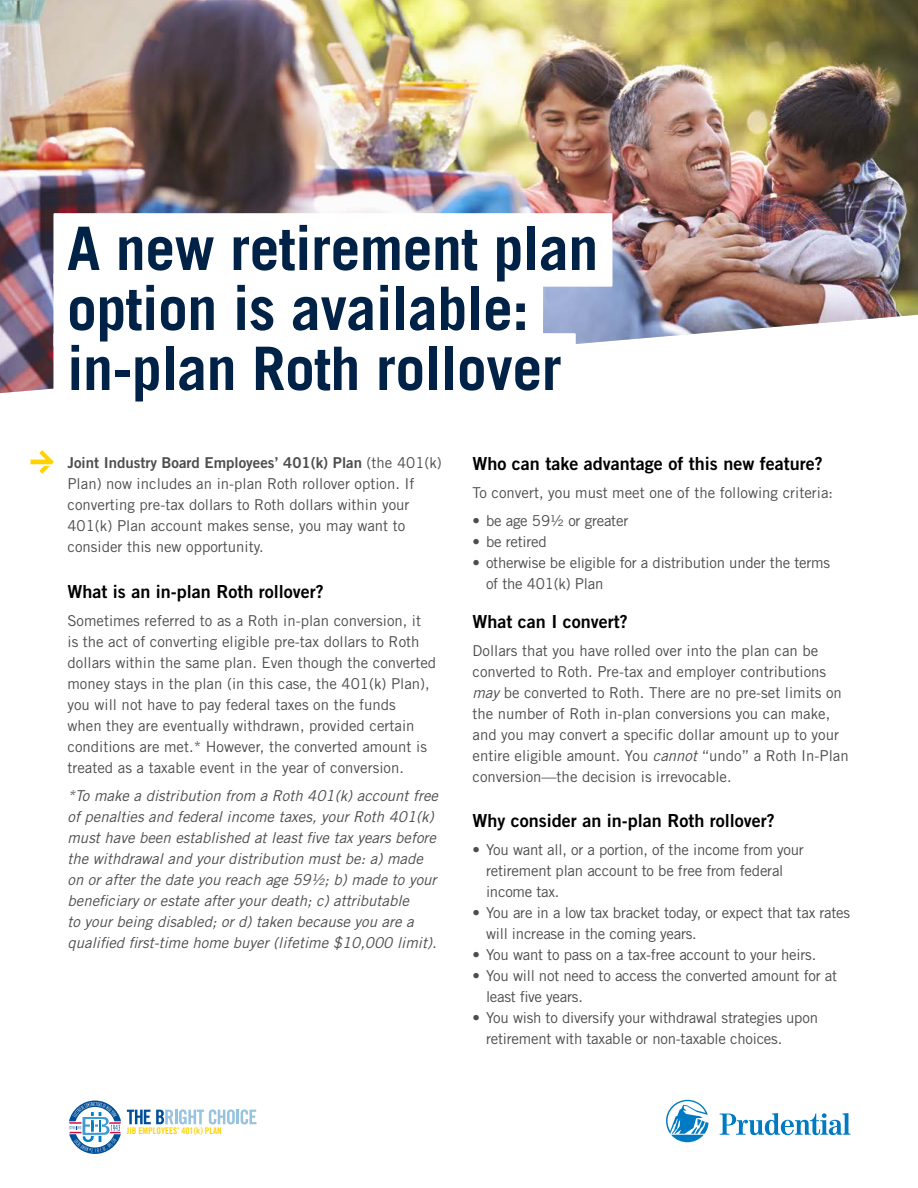
<style>
.page{position:relative;width:918px;height:1188px;background:#fff}
.page>*{position:absolute;margin:0;border:0;box-sizing:border-box;transform-origin:0 0}
.t1{font:700 60px/60px "Trade Gothic LT Std";letter-spacing:-.01em;color:#002247}
.t2{font:18px "Trade Gothic LT Std Bd 2";color:#000}
.t3{font:15px/21px "Trade Gothic LT Std";color:#4d4d4f}
.t4{font:italic 15px/21px "Trade Gothic LT Std";color:#4d4d4f}
.t5{font:15px "Trade Gothic LT Std Bd 2";color:#4d4d4f}
.t6{font:9.15px "Trade Gothic LT Std Bd Cn 20";color:#ffd200}
.s1{font-family:"Trade Gothic LT Std"}
.s2{font-style:italic}
</style>
<div class="page">
<svg style="left:30px;top:450px;width:24px;height:24px"></svg>
<svg style="left:127px;top:1109px;width:108px;height:15px"></svg>
<hr style="left:236px;top:1110px;width:3px;height:14px;background:#98c3de">
<svg style="left:241px;top:1109px;width:15px;height:15px"></svg>
<svg style="left:69px;top:1101px;width:52px;height:53px"></svg>
<svg style="left:666px;top:1100px;width:184px;height:42px"></svg>
<img style="left:0;top:0;width:918px;height:394px">
<div style="left:53px;top:213px;width:559px;height:74px;background:#fff"></div>
<div style="left:53px;top:273px;width:490px;height:74px;background:#fff"></div>
<div style="left:53px;top:333px;width:523px;height:74px;background:#fff"></div>
<h1 class="t1" style="left:67px;top:218px;width:533px">A new retirement plan option is available: in-plan Roth rollover</h1>
<p class="t5" style="left:68px;top:454px;width:376px">Joint Industry Board Employees’ 401(k) Plan <span class="s1">(the 401(k)</span></p>
<p class="t3" style="left:68px;top:473px;width:349px">Plan) now includes an in-plan Roth rollover option. If converting pre‑tax dollars to Roth dollars within your 401(k) Plan account makes sense, you may want to consider this new opportunity.</p>
<p class="t2" style="left:68px;top:580px;width:258px">What is an in-plan Roth rollover?</p>
<p class="t3" style="left:68px;top:610px;width:370px">Sometimes referred to as a Roth in-plan conversion, it<br>is the act of converting eligible pre-tax dollars to Roth dollars within the same plan. Even though the converted money stays in the plan (in this case, the 401(k) Plan), you will not have to pay federal taxes on the funds<br>when they are eventually withdrawn, provided certain conditions are met.* However, the converted amount is treated as a taxable event in the year of conversion.</p>
<p class="t4" style="left:68px;top:785px;width:372px">*To make a distribution from a Roth 401(k) account free of penalties and federal income taxes, your Roth 401(k) must have been established at least five tax years before the withdrawal and your distribution must be: a) made on or after the date you reach age 59½; b) made to your beneficiary or estate after your death; c) attributable<br>to your being disabled; or d) taken because you are a qualified first-time home buyer (lifetime $10,000 limit).</p>
<p class="t2" style="left:472px;top:453px;width:352px">Who can take advantage of this new feature?</p>
<p class="t3" style="left:472px;top:482px;width:362px">To convert, you must meet one of the following criteria:</p>
<p class="t3" style="left:472px;top:510px;width:157px">• be age 59½ or greater</p>
<p class="t3" style="left:472px;top:531px;width:76px">• be retired</p>
<p class="t3" style="left:486px;top:552px;width:346px;text-indent:-14px">• otherwise be eligible for a distribution under the terms of the 401(k) Plan</p>
<p class="t2" style="left:472px;top:610px;width:157px">What can I convert?</p>
<p class="t3" style="left:472px;top:640px;width:378px">Dollars that you have rolled over into the plan can be converted to Roth. Pre-tax and employer contributions <span class="s2">may</span> be converted to Roth. There are no pre-set limits on the number of Roth in‑plan conversions you can make, and you may convert a specific dollar amount up to your entire eligible amount. You <span class="s2">cannot</span> “undo” a Roth In‑Plan conversion—the decision is irrevocable.</p>
<p class="t2" style="left:472px;top:810px;width:304px">Why consider an in-plan Roth rollover?</p>
<p class="t3" style="left:486px;top:839px;width:319px;text-indent:-14px">• You want all, or a portion, of the income from your retirement plan account to be free from federal income tax.</p>
<p class="t3" style="left:486px;top:902px;width:366px;text-indent:-14px">• You are in a low tax bracket today, or expect that tax rates will increase in the coming years.</p>
<p class="t3" style="left:472px;top:944px;width:345px">• You want to pass on a tax-free account to your heirs.</p>
<p class="t3" style="left:486px;top:965px;width:353px;text-indent:-14px">• You will not need to access the converted amount for at least five years.</p>
<p class="t3" style="left:486px;top:1007px;width:334px;text-indent:-14px">• You wish to diversify your withdrawal strategies upon retirement with taxable or non‑taxable choices.</p>
<p class="t6" style="left:127px;top:1125px;width:97px">JIB EMPLOYEES’ 401(k) PLAN</p>
</div>
